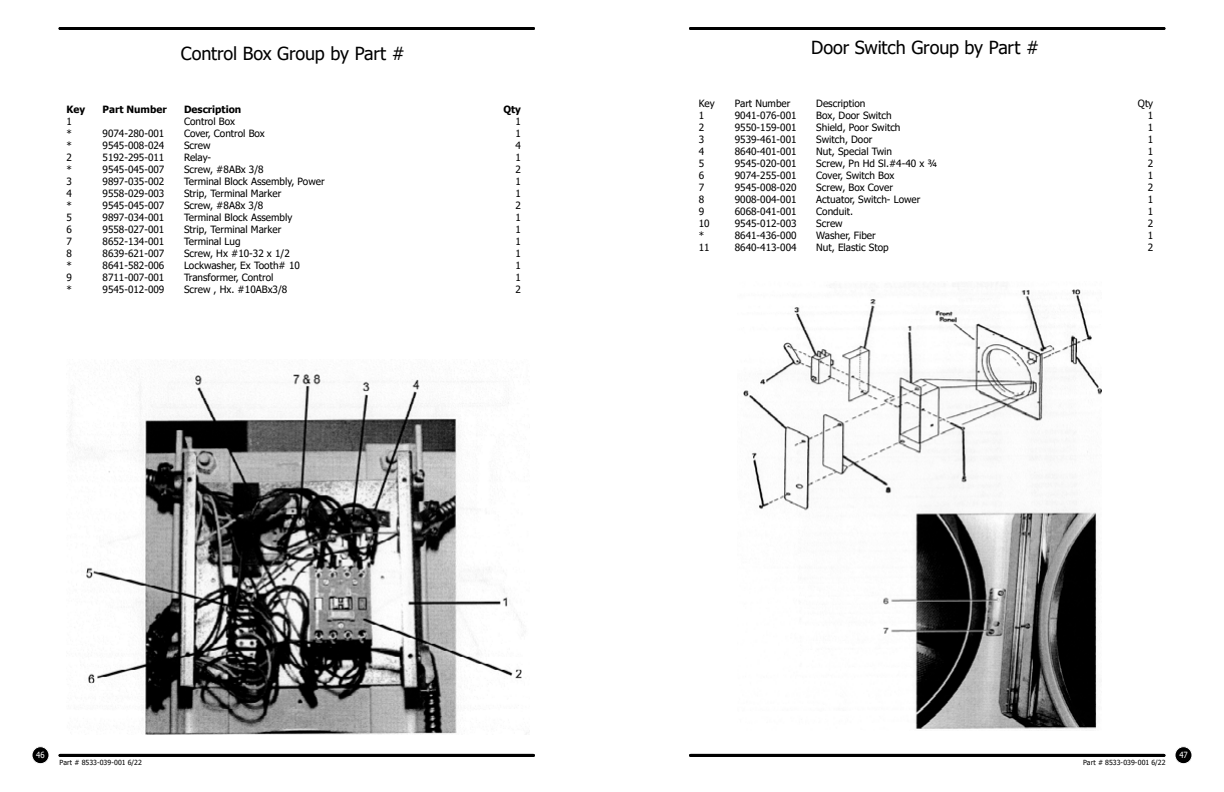
<style>
.page{position:relative;width:1224px;height:792px;background:#fff}
.page>*{position:absolute;margin:0;border:0;box-sizing:border-box;transform-origin:0 0}
.t1{font:18px "Tahoma";letter-spacing:-.01em;color:#000}
.t2{font:10px/12px "Tahoma";color:#000}
.t3{font:700 10px "Tahoma";color:#000}
.t4{font:9px "Tahoma";color:#fff}
.t5{font:8.5px "Tahoma";color:#fff;scale:.9 1}
.t6{font:7px "Tahoma";color:#000}
</style>
<div class="page">
<img style="left:743px;top:283px;width:359px;height:446px">
<img style="left:70px;top:374px;width:457px;height:360px">
<hr style="left:60px;top:27px;width:474px;height:3px;background:#000">
<hr style="left:60px;top:754px;width:474px;height:3px;background:#000">
<hr style="left:690px;top:27px;width:474px;height:3px;background:#000">
<hr style="left:690px;top:754px;width:474px;height:3px;background:#000">
<div style="left:32px;top:747px;width:17px;height:17px;background:#000;border-radius:50%"></div>
<div style="left:32px;top:746px;width:18px;height:18px;border:1px solid #fff;border-radius:50%"></div>
<div style="left:1175px;top:747px;width:17px;height:17px;background:#000;border-radius:50%"></div>
<div style="left:1174px;top:746px;width:18px;height:18px;border:1px solid #fff;border-radius:50%"></div>
<h1 class="t1" style="left:181px;top:41px;width:226px">Control Box Group by Part #</h1>
<p class="t3" style="left:67px;top:102px;width:20px">Key</p>
<p class="t3" style="left:103px;top:102px;width:66px">Part Number</p>
<p class="t2" style="left:67px;top:116px;width:7px">1 *</p>
<p class="t2" style="left:103px;top:128px;width:63px">9074-280-001</p>
<p class="t2" style="left:67px;top:140px;width:7px">*</p>
<p class="t2" style="left:103px;top:140px;width:63px">9545-008-024</p>
<p class="t2" style="left:67px;top:152px;width:7px">2</p>
<p class="t2" style="left:103px;top:152px;width:63px">5192-295-011</p>
<p class="t2" style="left:67px;top:164px;width:7px">*</p>
<p class="t2" style="left:103px;top:164px;width:63px">9545-045-007</p>
<p class="t2" style="left:67px;top:176px;width:7px">3</p>
<p class="t2" style="left:103px;top:176px;width:63px">9897-035-002</p>
<p class="t2" style="left:67px;top:188px;width:7px">4</p>
<p class="t2" style="left:103px;top:188px;width:63px">9558-029-003</p>
<p class="t2" style="left:67px;top:200px;width:7px">*</p>
<p class="t2" style="left:103px;top:200px;width:63px">9545-045-007</p>
<p class="t2" style="left:67px;top:212px;width:7px">5</p>
<p class="t2" style="left:103px;top:212px;width:63px">9897-034-001</p>
<p class="t2" style="left:67px;top:224px;width:7px">6</p>
<p class="t2" style="left:103px;top:224px;width:63px">9558-027-001</p>
<p class="t2" style="left:67px;top:236px;width:7px">7</p>
<p class="t2" style="left:103px;top:236px;width:63px">8652-134-001</p>
<p class="t2" style="left:67px;top:248px;width:7px">8</p>
<p class="t2" style="left:103px;top:248px;width:63px">8639-621-007</p>
<p class="t2" style="left:67px;top:260px;width:7px">*</p>
<p class="t2" style="left:103px;top:260px;width:63px">8641-582-006</p>
<p class="t2" style="left:67px;top:272px;width:7px">9</p>
<p class="t2" style="left:103px;top:272px;width:63px">8711-007-001</p>
<p class="t2" style="left:67px;top:284px;width:7px">*</p>
<p class="t2" style="left:103px;top:284px;width:63px">9545-012-009</p>
<p class="t3" style="left:184px;top:102px;width:59px">Description</p>
<p class="t3" style="left:503px;top:102px;width:19px">Qty</p>
<p class="t2" style="left:184px;top:116px;width:52px">Control Box</p>
<p class="t2" style="left:516px;top:116px;width:7px">1</p>
<p class="t2" style="left:184px;top:128px;width:82px">Cover, Control Box</p>
<p class="t2" style="left:516px;top:128px;width:7px">1</p>
<p class="t2" style="left:184px;top:140px;width:28px">Screw</p>
<p class="t2" style="left:516px;top:140px;width:7px">4</p>
<p class="t2" style="left:184px;top:152px;width:29px">Relay-</p>
<p class="t2" style="left:516px;top:152px;width:7px">1</p>
<p class="t2" style="left:184px;top:164px;width:81px">Screw, #8ABx 3/8</p>
<p class="t2" style="left:516px;top:164px;width:7px">2</p>
<p class="t2" style="left:184px;top:176px;width:142px">Terminal Block Assembly, Power</p>
<p class="t2" style="left:516px;top:176px;width:7px">1</p>
<p class="t2" style="left:184px;top:188px;width:99px">Strip, Terminal Marker</p>
<p class="t2" style="left:516px;top:188px;width:7px">1</p>
<p class="t2" style="left:184px;top:200px;width:81px">Screw, #8A8x 3/8</p>
<p class="t2" style="left:516px;top:200px;width:7px">2</p>
<p class="t2" style="left:184px;top:212px;width:110px">Terminal Block Assembly</p>
<p class="t2" style="left:516px;top:212px;width:7px">1</p>
<p class="t2" style="left:184px;top:224px;width:99px">Strip, Terminal Marker</p>
<p class="t2" style="left:516px;top:224px;width:7px">1</p>
<p class="t2" style="left:184px;top:236px;width:58px">Terminal Lug</p>
<p class="t2" style="left:516px;top:236px;width:7px">1</p>
<p class="t2" style="left:184px;top:248px;width:107px">Screw, Hx #10-32 x 1/2</p>
<p class="t2" style="left:516px;top:248px;width:7px">1</p>
<p class="t2" style="left:184px;top:260px;width:117px">Lockwasher, Ex Tooth# 10</p>
<p class="t2" style="left:516px;top:260px;width:7px">1</p>
<p class="t2" style="left:184px;top:272px;width:91px">Transformer, Control</p>
<p class="t2" style="left:516px;top:272px;width:7px">1</p>
<p class="t2" style="left:184px;top:284px;width:105px">Screw , Hx. #10ABx3/8</p>
<p class="t2" style="left:516px;top:284px;width:7px">2</p>
<h1 class="t1" style="left:811px;top:35px;width:229px">Door Switch Group by Part #</h1>
<p class="t2" style="left:699px;top:98px;width:17px">Key</p>
<p class="t2" style="left:735px;top:98px;width:57px">Part Number</p>
<p class="t2" style="left:699px;top:110px;width:7px">1</p>
<p class="t2" style="left:735px;top:110px;width:63px">9041-076-001</p>
<p class="t2" style="left:699px;top:122px;width:7px">2</p>
<p class="t2" style="left:735px;top:122px;width:63px">9550-159-001</p>
<p class="t2" style="left:699px;top:134px;width:7px">3</p>
<p class="t2" style="left:735px;top:134px;width:63px">9539-461-001</p>
<p class="t2" style="left:699px;top:146px;width:7px">4</p>
<p class="t2" style="left:735px;top:146px;width:63px">8640-401-001</p>
<p class="t2" style="left:699px;top:158px;width:7px">5</p>
<p class="t2" style="left:735px;top:158px;width:63px">9545-020-001</p>
<p class="t2" style="left:699px;top:170px;width:7px">6</p>
<p class="t2" style="left:735px;top:170px;width:63px">9074-255-001</p>
<p class="t2" style="left:699px;top:182px;width:7px">7</p>
<p class="t2" style="left:735px;top:182px;width:63px">9545-008-020</p>
<p class="t2" style="left:699px;top:194px;width:7px">8</p>
<p class="t2" style="left:735px;top:194px;width:63px">9008-004-001</p>
<p class="t2" style="left:699px;top:206px;width:7px">9</p>
<p class="t2" style="left:735px;top:206px;width:63px">6068-041-001</p>
<p class="t2" style="left:699px;top:218px;width:12px">10</p>
<p class="t2" style="left:735px;top:218px;width:63px">9545-012-003</p>
<p class="t2" style="left:699px;top:230px;width:7px">*</p>
<p class="t2" style="left:735px;top:230px;width:63px">8641-436-000</p>
<p class="t2" style="left:699px;top:242px;width:12px">11</p>
<p class="t2" style="left:735px;top:242px;width:63px">8640-413-004</p>
<p class="t2" style="left:816px;top:98px;width:51px">Description</p>
<p class="t2" style="left:1138px;top:98px;width:17px">Qty</p>
<p class="t2" style="left:816px;top:110px;width:77px">Box, Door Switch</p>
<p class="t2" style="left:1148px;top:110px;width:7px">1</p>
<p class="t2" style="left:816px;top:122px;width:86px">Shield, Poor Switch</p>
<p class="t2" style="left:1148px;top:122px;width:7px">1</p>
<p class="t2" style="left:816px;top:134px;width:58px">Switch, Door</p>
<p class="t2" style="left:1148px;top:134px;width:7px">1</p>
<p class="t2" style="left:816px;top:146px;width:77px">Nut, Special Twin</p>
<p class="t2" style="left:1148px;top:146px;width:7px">1</p>
<p class="t2" style="left:816px;top:158px;width:123px">Screw, Pn Hd Sl.#4-40 x ¾</p>
<p class="t2" style="left:1148px;top:158px;width:7px">2</p>
<p class="t2" style="left:816px;top:170px;width:80px">Cover, Switch Box</p>
<p class="t2" style="left:1148px;top:170px;width:7px">1</p>
<p class="t2" style="left:816px;top:182px;width:78px">Screw, Box Cover</p>
<p class="t2" style="left:1148px;top:182px;width:7px">2</p>
<p class="t2" style="left:816px;top:194px;width:106px">Actuator, Switch- Lower</p>
<p class="t2" style="left:1148px;top:194px;width:7px">1</p>
<p class="t2" style="left:816px;top:206px;width:38px">Conduit.</p>
<p class="t2" style="left:1148px;top:206px;width:7px">1</p>
<p class="t2" style="left:816px;top:218px;width:28px">Screw</p>
<p class="t2" style="left:1148px;top:218px;width:7px">2</p>
<p class="t2" style="left:816px;top:230px;width:61px">Washer, Fiber</p>
<p class="t2" style="left:1148px;top:230px;width:7px">1</p>
<p class="t2" style="left:816px;top:242px;width:74px">Nut, Elastic Stop</p>
<p class="t2" style="left:1148px;top:242px;width:7px">2</p>
<p class="t4" style="left:36px;top:749px;width:11px">46</p>
<p class="t4" style="left:1179px;top:749px;width:11px">47</p>
<p class="t6" style="left:60px;top:758px;width:84px">Part # 8533-039-001 6/22</p>
<p class="t6" style="left:1083px;top:758px;width:84px">Part # 8533-039-001 6/22</p>
<p class="t5" style="left:36px;top:750px;width:11px">46</p>
<p class="t5" style="left:1179px;top:750px;width:11px">47</p>
</div>
